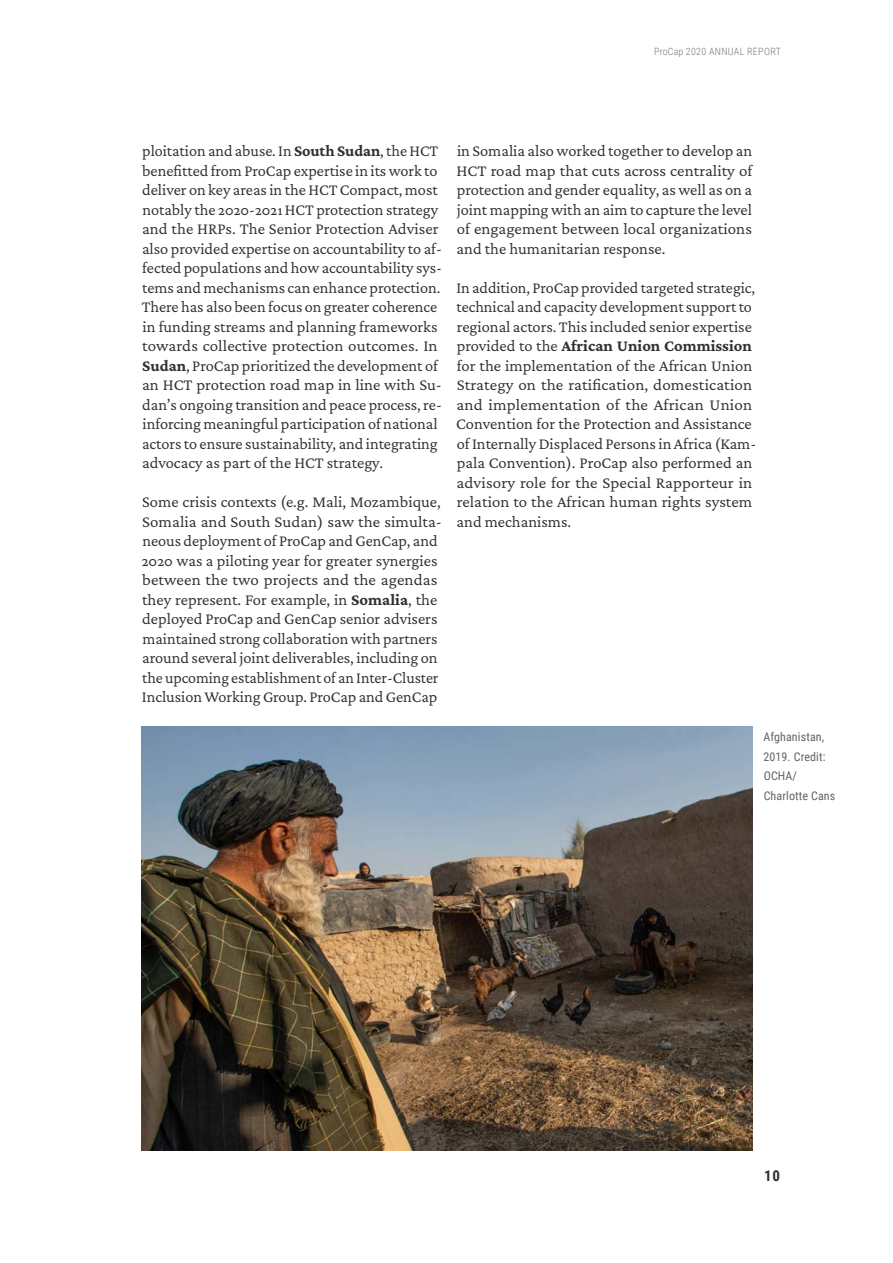
<style>
.page{position:relative;width:893px;height:1263px;background:#fff}
.page>*{position:absolute;margin:0;border:0;box-sizing:border-box;transform-origin:0 0}
.Body{font:16.5px/19.5px "Crimson Pro";color:#312f30}
.t1{font:700 15px "Roboto Condensed";color:#312f30}
.Caption_Right{font:12px/19.5px "Roboto Condensed";letter-spacing:.01em;color:#636366}
.t2{font:300 10.05px "Roboto Condensed";letter-spacing:.035em;color:#76787b}
.s1{font-weight:700}
</style>
<div class="page">
<img style="left:142px;top:726px;width:611px;height:425px">
<p class="t2" style="left:654px;top:44px;width:128px">ProCap 2020 ANNUAL REPORT</p>
<p class="Body" style="left:142px;top:141px;width:302px">ploitation and abuse. In <span class="s1">South Sudan</span>, the HCT benefitted from ProCap expertise in its work to deliver on key areas in the HCT Compact, most notably the 2020-2021 HCT protection strategy and the HRPs. The Senior Protection Adviser also provided expertise on accountability to af&shy;fected populations and how accountability sys&shy;tems and mechanisms can enhance protection.<br>There has also been focus on greater coherence in funding streams and planning frameworks towards collective protection outcomes. In <span class="s1">Sudan</span>, ProCap prioritized the development of an HCT protection road map in line with Su&shy;dan’s ongoing transition and peace process, re&shy;inforcing meaningful participation of national actors to ensure sustainability, and integrating advocacy as part of the HCT strategy.</p>
<p class="Body" style="left:141px;top:492px;width:302px">Some crisis contexts (e.g. Mali, Mozambique, Somalia and South Sudan) saw the simulta&shy;neous deployment of ProCap and GenCap, and 2020 was a piloting year for greater synergies between the two projects and the agendas they represent. For example, in <span class="s1">Somalia</span>, the deployed ProCap and GenCap senior advisers maintained strong collaboration with partners around several joint deliverables, including on the upcoming establishment of an Inter-Cluster Inclusion Working Group. ProCap and GenCap</p>
<p class="Body" style="left:456px;top:141px;width:298px;text-align:justify">in Somalia also worked together to develop an HCT road map that cuts across centrality of protection and gender equality, as well as on a joint mapping with an aim to capture the level of engagement between local organizations and the humanitarian response.</p>
<p class="Body" style="left:456px;top:277px;width:302px">In addition, ProCap provided targeted strategic, technical and capacity development support to regional actors. This included senior expertise provided to the <span class="s1">African Union Commission </span>for the implementation of the African Union Strategy on the ratification, domestication and implementation of the African Union Convention for the Protection and Assistance of Internally Displaced Persons in Africa (Kam&shy;pala Convention). ProCap also performed an advisory role for the Special Rapporteur in relation to the African human rights system and mechanisms.</p>
<p class="Caption_Right" style="left:763px;top:727px;width:73px">Afghanistan,<br>2019. Credit:<br>OCHA/<br>Charlotte Cans</p>
<p class="t1" style="left:764px;top:1165px;width:17px">10</p>
</div>
